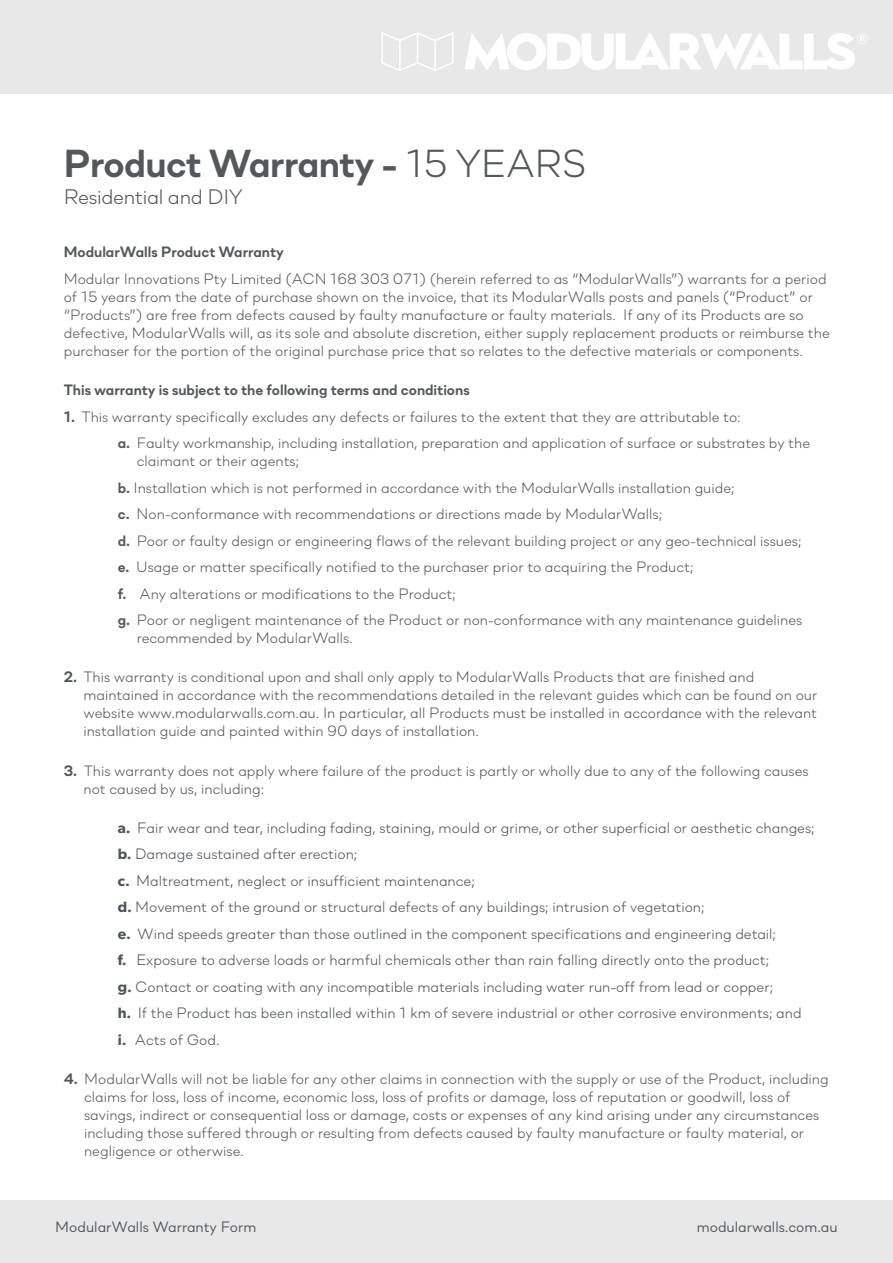
<style>
.page{position:relative;width:893px;height:1263px;background:#fff}
.page>*{position:absolute;margin:0;border:0;box-sizing:border-box;transform-origin:0 0}
.t1{font:700 39px "Soin Sans Neue";letter-spacing:-.015em;color:#54585b}
.t2{font:300 21px "Soin Sans Neue";letter-spacing:-.015em;color:#54585b}
.t3{font:300 15px/18px "Soin Sans Neue";color:#54585b}
.t4{font:300 15px "Soin Sans Neue";color:#4d545a}
.t5{font:700 15px "Soin Sans Neue";color:#54585b}
.Text{font:15px "Soin Sans Neue";color:#4d545a}
.s1{font-weight:300}
.s2{font-weight:700}
.s3{font-weight:700;color:#4d545a}
.s4{font-family:"Gibson";font-weight:600}
</style>
<div class="page">
<div style="left:0;top:0;width:893px;height:94px;background:#e8e8e8"></div>
<div style="left:0;top:1201px;width:893px;height:62px;background:#e8e8e8"></div>
<svg style="left:381px;top:32px;width:73px;height:39px"></svg>
<svg style="left:465px;top:33px;width:403px;height:37px"></svg>
<p class="t1" style="left:64px;top:137px;width:525px">Product Warranty - <span class="s1">15 YEARS</span></p>
<p class="t2" style="left:64px;top:181px;width:181px">Residential and DIY</p>
<p class="t5" style="left:64px;top:242px;width:222px">ModularWalls Product Warranty</p>
<p class="t3" style="left:64px;top:268px;width:768px">Modular Innovations Pty Limited (ACN 168 303 071) (herein referred to as “ModularWalls”) warrants for a period of 15 years from the date of purchase shown on the invoice, that its ModularWalls posts and panels (“Product” or “Products”) are free from defects caused by faulty manufacture or faulty materials. If any of its Products are so defective, ModularWalls will, as its sole and absolute discretion, either supply replacement products or reimburse the purchaser for the portion of the original purchase price that so relates to the defective materials or components.</p>
<p class="t5" style="left:64px;top:379px;width:407px">This warranty is subject to the following terms and conditions</p>
<p class="t3" style="left:64px;top:406px;width:678px"><span class="s2">1.</span> This warranty specifically excludes any defects or failures to the extent that they are attributable to:</p>
<p class="t3" style="left:137px;top:433px;width:675px;text-indent:-19px"><span class="s2">a.</span> Faulty workmanship, including installation, preparation and application of surface or substrates by the claimant or their agents;</p>
<p class="t3" style="left:118px;top:477px;width:618px"><span class="s2">b.</span> Installation which is not performed in accordance with the ModularWalls installation guide;</p>
<p class="t3" style="left:118px;top:504px;width:546px"><span class="s2">c.</span> Non-conformance with recommendations or directions made by ModularWalls;</p>
<p class="t3" style="left:118px;top:530px;width:685px"><span class="s2">d.</span> Poor or faulty design or engineering flaws of the relevant building project or any geo-technical issues;</p>
<p class="t3" style="left:118px;top:557px;width:577px"><span class="s2">e.</span> Usage or matter specifically notified to the purchaser prior to acquiring the Product;</p>
<p class="t3" style="left:118px;top:583px;width:340px"><span class="s2">f.</span> Any alterations or modifications to the Product;</p>
<p class="t3" style="left:137px;top:610px;width:667px;text-indent:-19px"><span class="s2">g.</span> Poor or negligent maintenance of the Product or non-conformance with any maintenance guidelines recommended by ModularWalls.</p>
<p class="t3" style="left:83px;top:667px;width:736px;text-indent:-20px"><span class="s3">2.</span> This warranty is conditional upon and shall only apply to ModularWalls Products that are finished and maintained in accordance with the recommendations detailed in the relevant guides which can be found on our website www.modularwalls.com.au. In particular, all Products must be installed in accordance with the relevant installation guide and painted within 90 days of installation.</p>
<p class="t3" style="left:84px;top:760px;width:727px;text-indent:-20px"><span class="s3">3.</span> This warranty does not apply where failure of the product is partly or wholly due to any of the following causes not caused by us, including:</p>
<p class="t4" style="left:118px;top:816px;width:698px"><span class="s4">a.</span> Fair wear and tear, including fading, staining, mould or grime, or other superficial or aesthetic changes;</p>
<p class="t4" style="left:118px;top:842px;width:241px"><span class="s4">b.</span> Damage sustained after erection;</p>
<p class="t4" style="left:118px;top:869px;width:359px"><span class="s4">c.</span> Maltreatment, neglect or insufficient maintenance;</p>
<p class="t4" style="left:118px;top:895px;width:588px"><span class="s4">d.</span> Movement of the ground or structural defects of any buildings; intrusion of vegetation;</p>
<p class="t4" style="left:118px;top:922px;width:660px"><span class="s4">e.</span> Wind speeds greater than those outlined in the component specifications and engineering detail;</p>
<p class="t4" style="left:118px;top:948px;width:653px"><span class="s4">f.</span> Exposure to adverse loads or harmful chemicals other than rain falling directly onto the product;</p>
<p class="t4" style="left:118px;top:975px;width:657px"><span class="s4">g.</span> Contact or coating with any incompatible materials including water run-off from lead or copper;</p>
<p class="t4" style="left:118px;top:1001px;width:685px"><span class="s4">h.</span> If the Product has been installed within 1 km of severe industrial or other corrosive environments; and</p>
<p class="t4" style="left:118px;top:1028px;width:103px"><span class="s4">i.</span> Acts of God.</p>
<p class="t3" style="left:84px;top:1069px;width:746px;text-indent:-20px"><span class="s2">4.</span> ModularWalls will not be liable for any other claims in connection with the supply or use of the Product, including claims for loss, loss of income, economic loss, loss of profits or damage, loss of reputation or goodwill, loss of savings, indirect or consequential loss or damage, costs or expenses of any kind arising under any circumstances including those suffered through or resulting from defects caused by faulty manufacture or faulty material, or negligence or otherwise.</p>
<p class="Text" style="left:55px;top:1215px;width:203px">ModularWalls Warranty Form</p>
<p class="Text" style="left:697px;top:1215px;width:142px">modularwalls.com.au</p>
</div>
